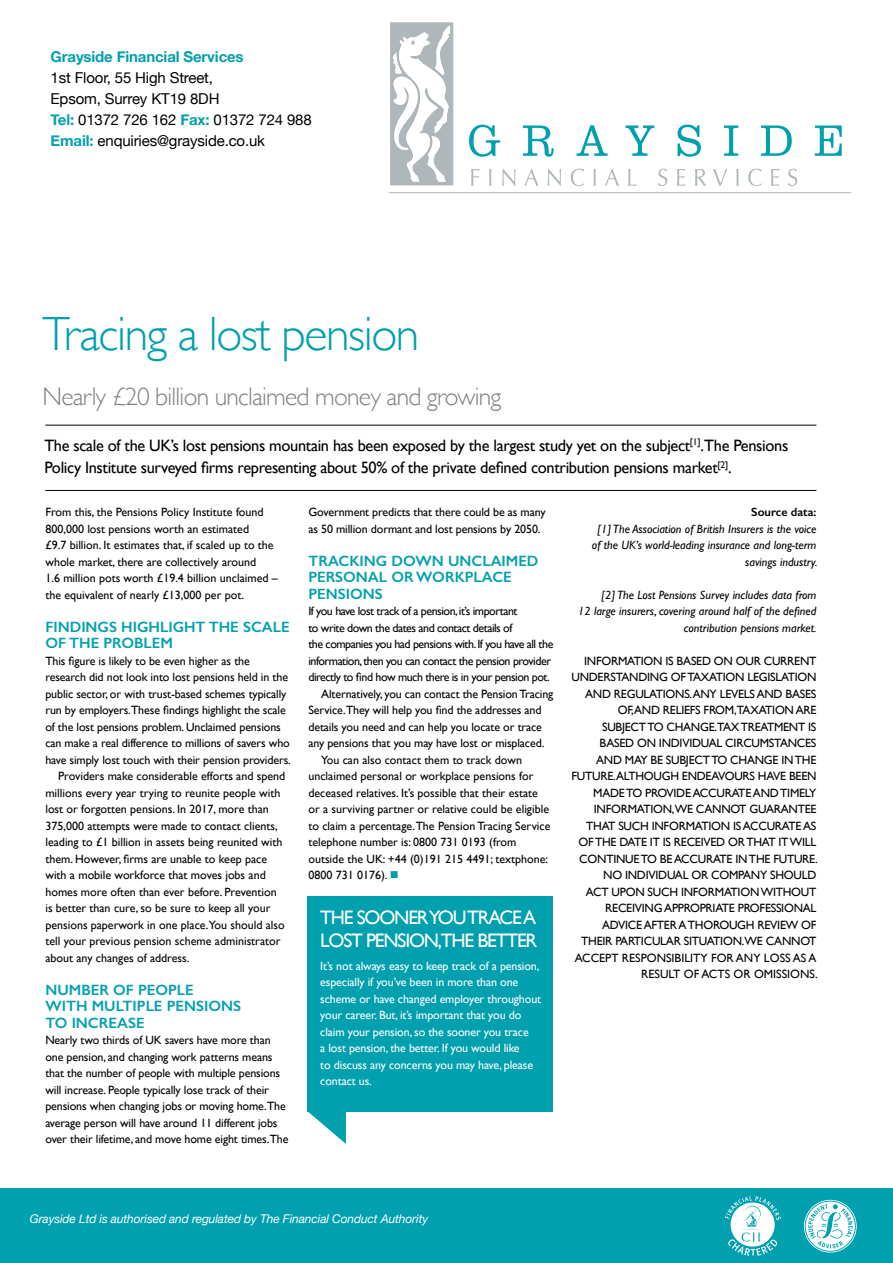
<style>
.page{position:relative;width:893px;height:1263px;background:#fff}
.page>*{position:absolute;margin:0;border:0;box-sizing:border-box;transform-origin:0 0}
.t1{font:300 48px "Gill Sans";letter-spacing:-.03em;color:#00a0af}
.t2{font:300 25.5px "Gill Sans";letter-spacing:-.03em;color:#808285}
.t3{font:19.5px/22.5px "Gill Sans";letter-spacing:-.06em;color:#fff}
.t4{font:16.5px/22.5px "Gill Sans";letter-spacing:-.02em;color:#000}
.t5{font:600 15px/16.5px "Gill Sans";color:#00a0af}
.t6{font:15px/21px "Helvetica Neue";letter-spacing:-.01em;color:#000}
.t7{font:700 15px "Helvetica Neue";letter-spacing:-.01em;color:#00a0af}
.t8{font:12px/16.5px "Gill Sans";letter-spacing:-.01em;color:#000}
.t9{font:12px/16.5px "Gill Sans";letter-spacing:-.01em;color:#fff}
.t10{font:12px "Gill Sans";letter-spacing:-.04em;color:#000}
.t11{font:italic 12px/16.5px "Gill Sans";color:#000;text-align:right}
.t12{font:italic 12px "Helvetica Neue";letter-spacing:-.01em;color:#fff}
.t13{font:600 12px "Gill Sans";color:#000}
.s1{font-weight:700;color:#00a0af}
.s2{color:#00a0af}
</style>
<div class="page">
<hr style="left:45px;top:490px;width:771px;height:1px;background:#000">
<hr style="left:45px;top:425px;width:771px;height:1px;background:#000">
<svg style="left:308px;top:1112px;width:38px;height:32px"></svg>
<div style="left:308px;top:896px;width:245px;height:216px;background:#00a0af"></div>
<div style="left:0;top:1188px;width:893px;height:75px;background:#00a0af"></div>
<svg style="left:469px;top:125px;width:31px;height:32px"></svg>
<svg style="left:523px;top:125px;width:31px;height:32px"></svg>
<svg style="left:576px;top:125px;width:32px;height:31px"></svg>
<svg style="left:625px;top:125px;width:29px;height:31px"></svg>
<svg style="left:678px;top:125px;width:23px;height:32px"></svg>
<svg style="left:724px;top:125px;width:14px;height:31px"></svg>
<svg style="left:761px;top:125px;width:31px;height:31px"></svg>
<svg style="left:815px;top:125px;width:27px;height:31px"></svg>
<svg style="left:471px;top:169px;width:9px;height:17px"></svg>
<svg style="left:489px;top:169px;width:2px;height:17px"></svg>
<svg style="left:502px;top:169px;width:14px;height:17px"></svg>
<svg style="left:524px;top:169px;width:14px;height:17px"></svg>
<svg style="left:548px;top:169px;width:13px;height:17px"></svg>
<svg style="left:571px;top:169px;width:13px;height:17px"></svg>
<svg style="left:594px;top:169px;width:2px;height:17px"></svg>
<svg style="left:605px;top:169px;width:14px;height:17px"></svg>
<svg style="left:628px;top:169px;width:8px;height:17px"></svg>
<svg style="left:658px;top:169px;width:9px;height:17px"></svg>
<svg style="left:677px;top:169px;width:8px;height:17px"></svg>
<svg style="left:695px;top:169px;width:11px;height:17px"></svg>
<svg style="left:713px;top:169px;width:14px;height:17px"></svg>
<svg style="left:736px;top:169px;width:3px;height:17px"></svg>
<svg style="left:748px;top:169px;width:14px;height:17px"></svg>
<svg style="left:771px;top:169px;width:8px;height:17px"></svg>
<svg style="left:788px;top:169px;width:9px;height:17px"></svg>
<hr style="left:389px;top:192px;width:462px;height:1px;background:#b0b7bb">
<svg style="left:390px;top:22px;width:63px;height:163px"></svg>
<svg style="left:804px;top:1200px;width:53px;height:52px"></svg>
<svg style="left:725px;top:1196px;width:56px;height:59px"></svg>
<p class="t7" style="left:51px;top:47px;width:195px">Grayside Financial Services</p>
<p class="t6" style="left:51px;top:67px;width:263px">1st Floor, 55 High Street,<br>Epsom, Surrey KT19 8DH<br><span class="s1">Tel:</span> 01372 726 162 <span class="s1">Fax:</span> 01372 724 988<br><span class="s1">Email:</span> enquiries@grayside.co.uk</p>
<h1 class="t1" style="left:43px;top:307px;width:378px">Tracing a lost pension</h1>
<h2 class="t2" style="left:43px;top:382px;width:460px">Nearly £20 billion unclaimed money and growing</h2>
<h3 class="t4" style="left:44px;top:434px;width:745px">The scale of the UK’s lost pensions mountain has been exposed by the largest study yet on the subject<sup>[1]</sup>.The Pensions<br>Policy Institute surveyed firms representing about 50% of the private defined contribution pensions market<sup>[2]</sup>.</h3>
<p class="t8" style="left:45px;top:504px;width:234px">From this, the Pensions Policy Institute found 800,000 lost pensions worth an estimated<br>£9.7 billion. It estimates that, if scaled up to the whole market, there are collectively around<br>1.6 million pots worth £19.4 billion unclaimed – the equivalent of nearly £13,000 per pot.</p>
<p class="t5" style="left:45px;top:618px;width:246px">FINDINGS HIGHLIGHT THE SCALE<br>OF THE PROBLEM</p>
<p class="t8" style="left:45px;top:652px;width:206px">This figure is likely to be even higher as the</p>
<p class="t8" style="left:45px;top:669px;width:244px">research did not look into lost pensions held in the</p>
<p class="t8" style="left:45px;top:685px;width:243px">public sector, or with trust-based schemes typically</p>
<p class="t8" style="left:45px;top:702px;width:242px">run by employers.These findings highlight the scale</p>
<p class="t8" style="left:45px;top:718px;width:237px">of the lost pensions problem. Unclaimed pensions</p>
<p class="t8" style="left:45px;top:735px;width:246px">can make a real difference to millions of savers who</p>
<p class="t8" style="left:45px;top:751px;width:247px">have simply lost touch with their pension providers.</p>
<p class="t8" style="left:58px;top:768px;width:229px">Providers make considerable efforts and spend</p>
<p class="t8" style="left:45px;top:784px;width:237px">millions every year trying to reunite people with</p>
<p class="t8" style="left:45px;top:801px;width:225px">lost or forgotten pensions. In 2017, more than</p>
<p class="t8" style="left:45px;top:817px;width:234px">375,000 attempts were made to contact clients,</p>
<p class="t8" style="left:45px;top:834px;width:239px">leading to £1 billion in assets being reunited with</p>
<p class="t8" style="left:45px;top:850px;width:223px">them. However, firms are unable to keep pace</p>
<p class="t8" style="left:45px;top:867px;width:222px">with a mobile workforce that moves jobs and</p>
<p class="t8" style="left:45px;top:883px;width:233px">homes more often than ever before. Prevention</p>
<p class="t8" style="left:45px;top:900px;width:227px">is better than cure, so be sure to keep all your</p>
<p class="t8" style="left:45px;top:916px;width:241px">pensions paperwork in one place.You should also</p>
<p class="t8" style="left:45px;top:933px;width:237px">tell your previous pension scheme administrator</p>
<p class="t8" style="left:45px;top:949px;width:146px">about any changes of address.</p>
<p class="t5" style="left:45px;top:981px;width:197px">NUMBER OF PEOPLE<br>WITH MULTIPLE PENSIONS<br>TO INCREASE</p>
<p class="t8" style="left:45px;top:1032px;width:245px">Nearly two thirds of UK savers have more than one pension, and changing work patterns means that the number of people with multiple pensions will increase. People typically lose track of their pensions when changing jobs or moving home.The average person will have around 11 different jobs over their lifetime, and move home eight times.The</p>
<p class="t8" style="left:308px;top:504px;width:239px">Government predicts that there could be as many as 50 million dormant and lost pensions by 2050.</p>
<p class="t5" style="left:308px;top:552px;width:232px">TRACKING DOWN UNCLAIMED<br>PERSONAL OR WORKPLACE<br>PENSIONS</p>
<p class="t10" style="left:308px;top:604px;width:211px">If you have lost track of a pension, it’s important</p>
<p class="t10" style="left:308px;top:620px;width:206px">to write down the dates and contact details of</p>
<p class="t10" style="left:308px;top:637px;width:246px">the companies you had pensions with. If you have all the</p>
<p class="t10" style="left:308px;top:653px;width:244px">information, then you can contact the pension provider</p>
<p class="t10" style="left:308px;top:670px;width:243px">directly to find how much there is in your pension pot.</p>
<p class="t8" style="left:321px;top:685px;width:234px">Alternatively, you can contact the Pension Tracing</p>
<p class="t8" style="left:308px;top:702px;width:235px">Service.They will help you find the addresses and</p>
<p class="t8" style="left:308px;top:718px;width:235px">details you need and can help you locate or trace</p>
<p class="t8" style="left:308px;top:735px;width:237px">any pensions that you may have lost or misplaced.</p>
<p class="t8" style="left:321px;top:751px;width:202px">You can also contact them to track down</p>
<p class="t8" style="left:308px;top:768px;width:227px">unclaimed personal or workplace pensions for</p>
<p class="t8" style="left:308px;top:784px;width:231px">deceased relatives. It’s possible that their estate</p>
<p class="t8" style="left:308px;top:801px;width:242px">or a surviving partner or relative could be eligible</p>
<p class="t8" style="left:308px;top:817px;width:244px">to claim a percentage.The Pension Tracing Service</p>
<p class="t8" style="left:308px;top:834px;width:210px">telephone number is: 0800 731 0193 (from</p>
<p class="t8" style="left:308px;top:850px;width:241px">outside the UK: +44 (0)191 215 4491; textphone:</p>
<p class="t8" style="left:308px;top:867px;width:92px">0800 731 0176). <span class="s2">■</span></p>
<p class="t13" style="left:751px;top:505px;width:67px">Source data:</p>
<p class="t11" style="left:592px;top:520px;width:227px">[1] The Association of British Insurers is the voice of the UK’s world-leading insurance and long-term savings industry.</p>
<p class="t11" style="left:578px;top:586px;width:240px">[2] The Lost Pensions Survey includes data from<br>12 large insurers, covering around half of the defined contribution pensions market.</p>
<p class="t8" style="left:571px;top:652px;width:248px;text-align:right">INFORMATION IS BASED ON OUR CURRENT UNDERSTANDING OF TAXATION LEGISLATION AND REGULATIONS.ANY LEVELS AND BASES OF,AND RELIEFS FROM,TAXATION ARE<br>SUBJECT TO CHANGE.TAX TREATMENT IS BASED ON INDIVIDUAL CIRCUMSTANCES<br>AND MAY BE SUBJECT TO CHANGE IN THE FUTURE.ALTHOUGH ENDEAVOURS HAVE BEEN MADE TO PROVIDE ACCURATE AND TIMELY INFORMATION,WE CANNOT GUARANTEE THAT SUCH INFORMATION IS ACCURATE AS OF THE DATE IT IS RECEIVED OR THAT IT WILL CONTINUE TO BE ACCURATE IN THE FUTURE.<br>NO INDIVIDUAL OR COMPANY SHOULD<br>ACT UPON SUCH INFORMATION WITHOUT RECEIVING APPROPRIATE PROFESSIONAL ADVICE AFTER A THOROUGH REVIEW OF THEIR PARTICULAR SITUATION.WE CANNOT ACCEPT RESPONSIBILITY FOR ANY LOSS AS A RESULT OF ACTS OR OMISSIONS.</p>
<h3 class="t3" style="left:320px;top:906px;width:219px">THE SOONER YOU TRACE A<br>LOST PENSION,THE BETTER</h3>
<p class="t9" style="left:320px;top:957px;width:222px">It’s not always easy to keep track of a pension, especially if you’ve been in more than one scheme or have changed employer throughout your career. But, it’s important that you do claim your pension, so the sooner you trace<br>a lost pension, the better. If you would like<br>to discuss any concerns you may have, please contact us.</p>
<p class="t12" style="left:30px;top:1212px;width:400px">Grayside Ltd is authorised and regulated by The Financial Conduct Authority</p>
</div>
